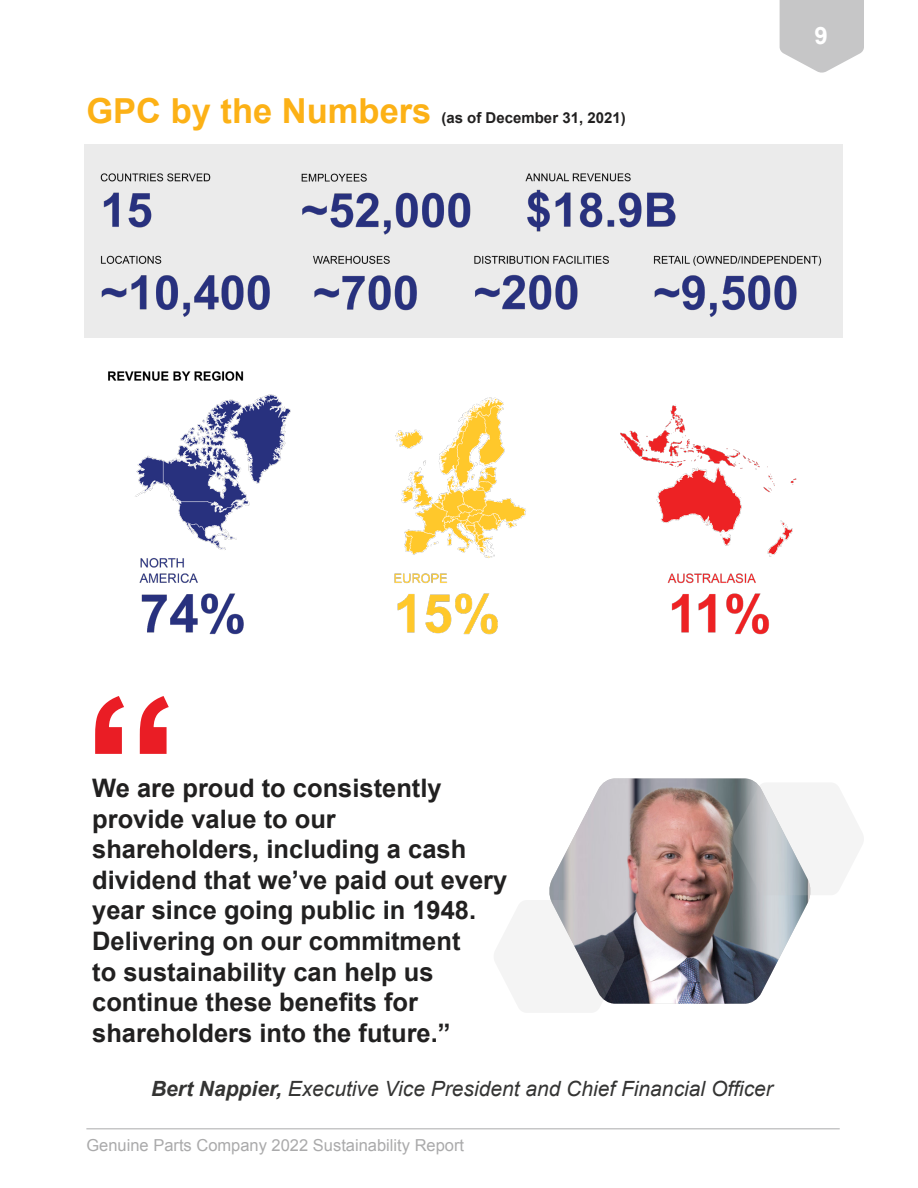
<style>
.page{position:relative;width:918px;height:1188px;background:#fff}
.page>*{position:absolute;margin:0;border:0;box-sizing:border-box;transform-origin:0 0}
.t1{font:700 195px "Arial";color:#ea1d25}
.t2{font:700 34.5px "Arial";color:#fcb116}
.t3{font:700 25.5px/30.6px "Arial";color:#212020}
.t4{font:700 24px "Arial";color:#fff}
.t5{font:italic 21px "Arial";color:#343433}
.t6{font:16.5px "Arial";color:#aaaaab}
.t7{font:700 15px "Arial";color:#212020}
.s1{font-weight:700}
</style>
<div class="page">
<svg style="left:780px;top:0;width:84px;height:73px"></svg>
<hr style="left:86px;top:1128px;width:754px;height:2px;background:#c6c6c7">
<div style="left:85px;top:144px;width:758px;height:194px;background:#ebebeb"></div>
<img style="left:549px;top:778px;width:261px;height:226px">
<svg style="left:733px;top:782px;width:131px;height:113px"></svg>
<svg style="left:494px;top:900px;width:131px;height:112px"></svg>
<img style="left:108px;top:371px;width:689px;height:264px">
<img style="left:84px;top:155px;width:738px;height:175px">
<h2 class="t2" style="left:86px;top:89px;width:347px">GPC by the Numbers</h2>
<p class="t7" style="left:441px;top:108px;width:186px">(as of December 31, 2021)</p>
<p class="t4" style="left:814px;top:19px;width:15px">9</p>
<h1 class="t1" style="left:83px;top:640px;width:99px">“</h1>
<p class="t3" style="left:92px;top:774px;width:417px">We are proud to consistently provide value to our shareholders, including a cash dividend that we’ve paid out every year since going public in 1948.<br>Delivering on our commitment<br>to sustainability can help us continue these benefits for shareholders into the future.”</p>
<p class="t5" style="left:151px;top:1075px;width:623px"><span class="s1">Bert Nappier,</span> Executive Vice President and Chief Financial Officer</p>
<p class="t6" style="left:86px;top:1134px;width:379px">Genuine Parts Company 2022 Sustainability Report</p>
</div>
